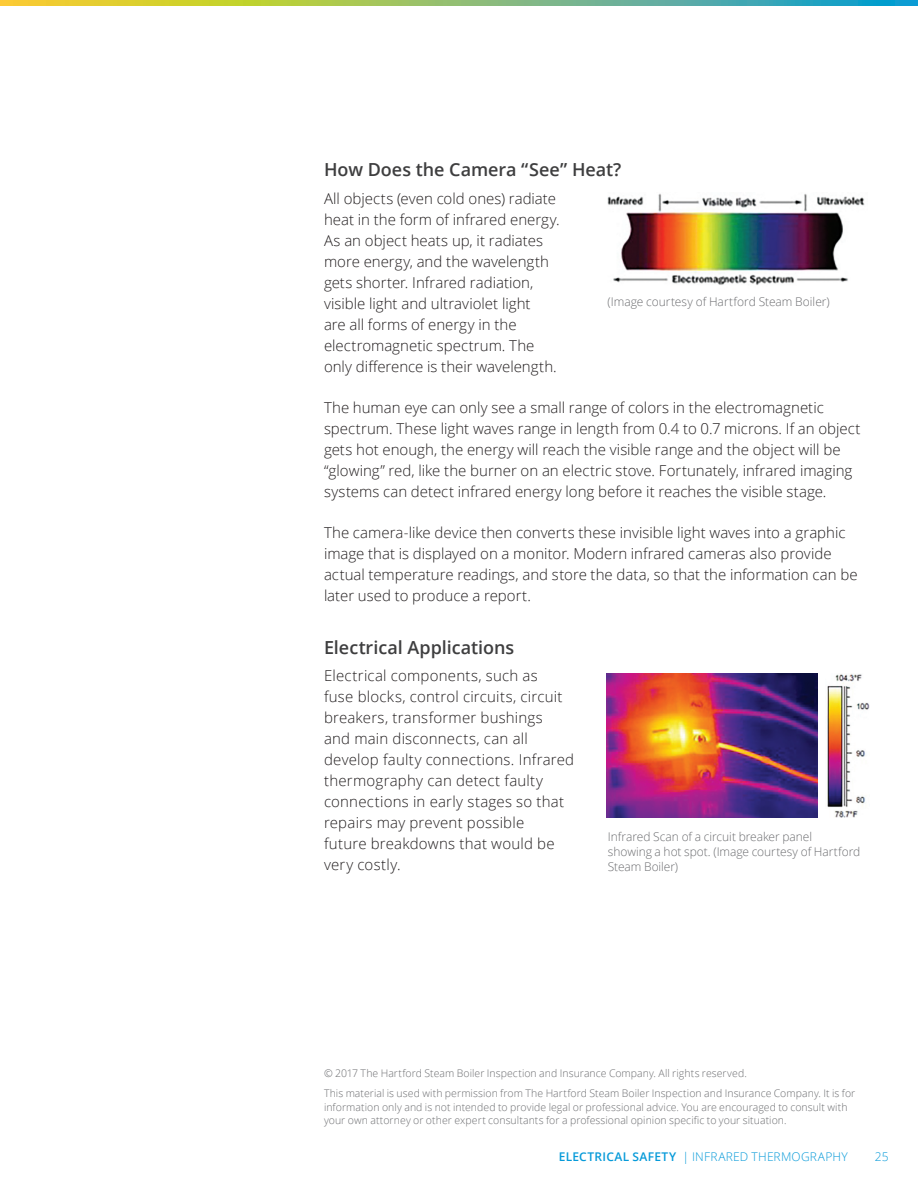
<style>
.page{position:relative;width:918px;height:1188px;background:#fff}
.page>*{position:absolute;margin:0;border:0;box-sizing:border-box;transform-origin:0 0}
.t1{font:600 18px "Open Sans";color:#3e3e3f}
.t2{font:300 15px/21px "Open Sans";color:#231f20}
.t3{font:300 12px/15px "Open Sans";letter-spacing:-.005em;color:#6c6d70}
.t4{font:300 12px "Open Sans";letter-spacing:.02em;color:#069ad9}
.t5{font:300 10.5px/20.2px "Open Sans";letter-spacing:.005em;color:#6c6d70}
.s1{font-weight:600}
</style>
<div class="page">
<svg style="left:0;top:0;width:918px;height:6px;background:#8bbb72"></svg>
<img style="left:608px;top:193px;width:257px;height:92px">
<img style="left:607px;top:674px;width:211px;height:144px">
<img style="left:827px;top:674px;width:42px;height:143px">
<p class="t1" style="left:324px;top:157px;width:299px">How Does the Camera “See” Heat?</p>
<p class="t2" style="left:324px;top:187px;width:237px">All objects (even cold ones) radiate heat in the form of infrared energy.<br>As an object heats up, it radiates more energy, and the wavelength gets shorter. Infrared radiation, visible light and ultraviolet light<br>are all forms of energy in the electromagnetic spectrum. The only difference is their wavelength.</p>
<p class="t2" style="left:324px;top:396px;width:538px">The human eye can only see a small range of colors in the electromagnetic spectrum. These light waves range in length from 0.4 to 0.7 microns. If an object gets hot enough, the energy will reach the visible range and the object will be “glowing” red, like the burner on an electric stove. Fortunately, infrared imaging systems can detect infrared energy long before it reaches the visible stage.</p>
<p class="t2" style="left:324px;top:522px;width:535px">The camera-like device then converts these invisible light waves into a graphic image that is displayed on a monitor. Modern infrared cameras also provide actual temperature readings, and store the data, so that the information can be later used to produce a report.</p>
<p class="t1" style="left:324px;top:635px;width:192px">Electrical Applications</p>
<p class="t2" style="left:324px;top:665px;width:252px">Electrical components, such as<br>fuse blocks, control circuits, circuit breakers, transformer bushings<br>and main disconnects, can all develop faulty connections. Infrared thermography can detect faulty connections in early stages so that repairs may prevent possible<br>future breakdowns that would be very costly.</p>
<p class="t3" style="left:608px;top:294px;width:224px">(Image courtesy of Hartford Steam Boiler)</p>
<p class="t3" style="left:608px;top:829px;width:254px">Infrared Scan of a circuit breaker panel<br>showing a hot spot. (Image courtesy of Hartford<br>Steam Boiler)</p>
<p class="t5" style="left:324px;top:1063px;width:533px">© 2017 The Hartford Steam Boiler Inspection and Insurance Company. All rights reserved.<br>This material is used with permission from The Hartford Steam Boiler Inspection and Insurance Company. It is for</p>
<p class="t5" style="left:324px;top:1100px;width:525px;line-height:13.5px">information only and is not intended to provide legal or professional advice. You are encouraged to consult with your own attorney or other expert consultants for a professional opinion specific to your situation.</p>
<p class="t4" style="left:559px;top:1148px;width:290px"><span class="s1">ELECTRICAL SAFETY</span> | INFRARED THERMOGRAPHY</p>
<p class="t4" style="left:875px;top:1148px;width:15px">25</p>
</div>
